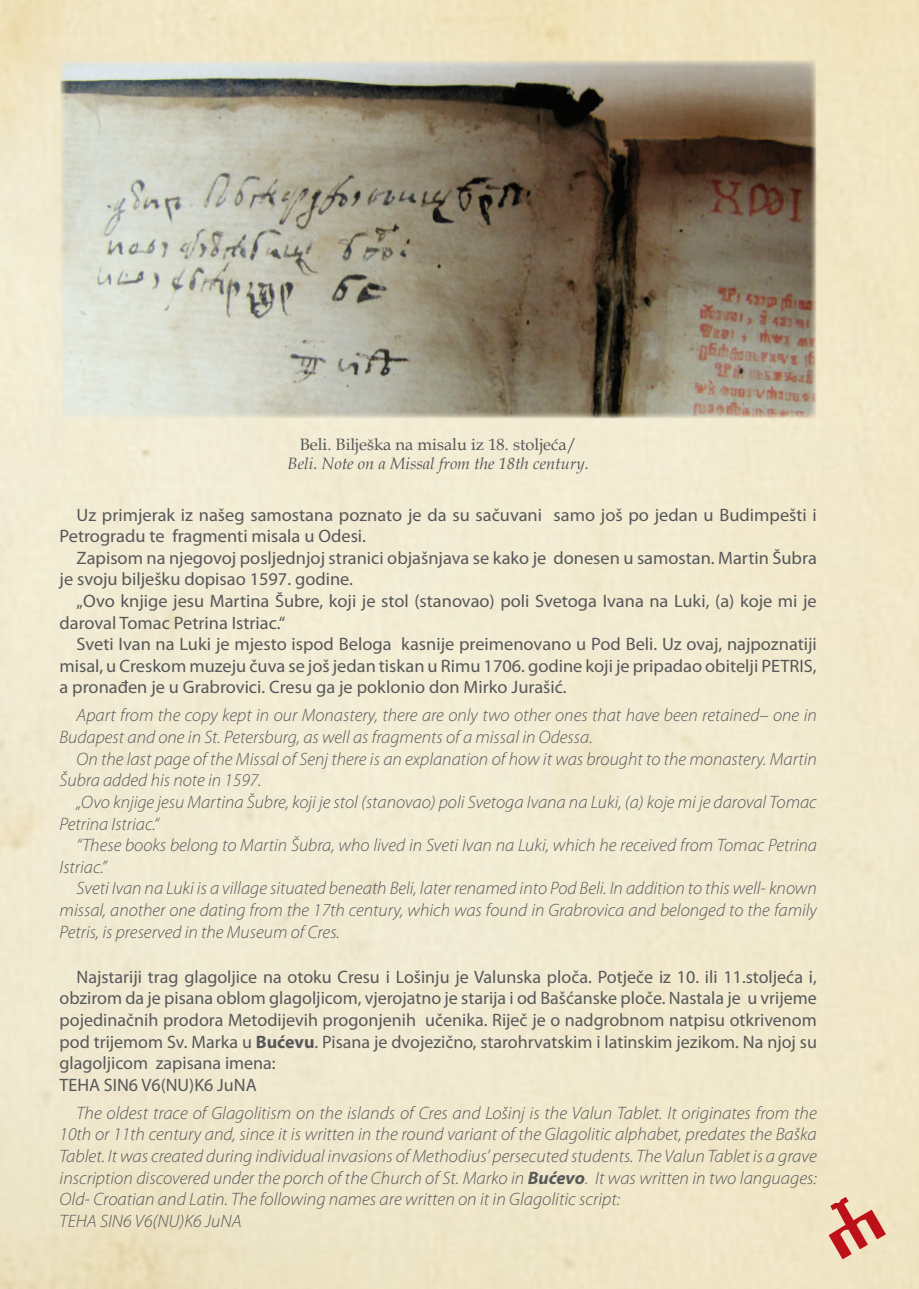
<style>
.page{position:relative;width:919px;height:1289px;background:#fff}
.page>*{position:absolute;margin:0;border:0;box-sizing:border-box;transform-origin:0 0}
.t1{font:italic 300 18px/21.6px "Myriad Pro";color:#57585a}
.t2{font:18px/21.6px "Myriad Pro";color:#57585a}
.t3{font:italic 16.5px "Book Antiqua";color:#57585a}
.t4{font:16.5px "Book Antiqua";color:#57585a}
.s1{font-weight:700}
</style>
<div class="page">
<img style="left:0;top:0;width:918px;height:1288px">
<img style="left:55px;top:55px;width:766px;height:369px">
<svg style="left:828px;top:1196px;width:57px;height:63px"></svg>
<p class="t4" style="left:300px;top:432px;width:278px">Beli. Bilješka na misalu iz 18. stoljeća/</p>
<p class="t3" style="left:287px;top:452px;width:302px">Beli. Note on a Missal from the 18th century.</p>
<p class="t2" style="left:60px;top:503px;width:758px;text-indent:17px">Uz primjerak iz našeg samostana poznato je da su sačuvani samo još po jedan u Budimpešti i<br>Petrogradu te fragmenti misala u Odesi.</p>
<p class="t2" style="left:60px;top:546px;width:758px;text-indent:17px">Zapisom na njegovoj posljednjoj stranici objašnjava se kako je donesen u samostan. Martin Šubra je svoju bilješku dopisao 1597. godine.</p>
<p class="t2" style="left:60px;top:590px;width:758px;text-indent:17px">„Ovo knjige jesu Martina Šubre, koji je stol (stanovao) poli Svetoga Ivana na Luki, (a) koje mi je daroval Tomac Petrina Istriac.“</p>
<p class="t2" style="left:60px;top:633px;width:758px;text-align:justify;text-indent:17px">Sveti Ivan na Luki je mjesto ispod Beloga kasnije preimenovano u Pod Beli. Uz ovaj, najpoznatiji misal, u Creskom muzeju čuva se još jedan tiskan u Rimu 1706. godine koji je pripadao obitelji PETRIS, a pronađen je u Grabrovici. Cresu ga je poklonio don Mirko Jurašić.</p>
<p class="t1" style="left:60px;top:705px;width:758px;text-indent:17px">Apart from the copy kept in our Monastery, there are only two other ones that have been retained– one in<br>Budapest and one in St. Petersburg, as well as fragments of a missal in Odessa.</p>
<p class="t1" style="left:60px;top:748px;width:758px;text-indent:17px">On the last page of the Missal of Senj there is an explanation of how it was brought to the monastery. Martin<br>Šubra added his note in 1597.</p>
<p class="t1" style="left:60px;top:791px;width:758px;text-indent:17px">„Ovo knjige jesu Martina Šubre, koji je stol (stanovao) poli Svetoga Ivana na Luki, (a) koje mi je daroval Tomac<br>Petrina Istriac.“</p>
<p class="t1" style="left:60px;top:834px;width:758px;text-indent:17px">“These books belong to Martin Šubra, who lived in Sveti Ivan na Luki, which he received from Tomac Petrina<br>Istriac.”</p>
<p class="t1" style="left:60px;top:878px;width:758px;text-align:justify;text-indent:17px">Sveti Ivan na Luki is a village situated beneath Beli, later renamed into Pod Beli. In addition to this well- known missal, another one dating from the 17th century, which was found in Grabrovica and belonged to the family Petris, is preserved in the Museum of Cres.</p>
<p class="t2" style="left:60px;top:965px;width:758px;text-indent:17px">Najstariji trag glagoljice na otoku Cresu i Lošinju je Valunska ploča. Potječe iz 10. ili 11.stoljeća i, obzirom da je pisana oblom glagoljicom, vjerojatno je starija i od Bašćanske ploče. Nastala je u vrijeme pojedinačnih prodora Metodijevih progonjenih učenika. Riječ je o nadgrobnom natpisu otkrivenom pod trijemom Sv. Marka u <span class="s1">Bućevu</span>. Pisana je dvojezično, starohrvatskim i latinskim jezikom. Na njoj su glagoljicom zapisana imena:<br>TEHA SIN6 V6(NU)K6 JuNA</p>
<p class="t1" style="left:60px;top:1102px;width:758px;text-indent:17px">The oldest trace of Glagolitism on the islands of Cres and Lošinj is the Valun Tablet. It originates from the 10th or 11th century and, since it is written in the round variant of the Glagolitic alphabet, predates the Baška Tablet. It was created during individual invasions of Methodius’ persecuted students. The Valun Tablet is a grave inscription discovered under the porch of the Church of St. Marko in <span class="s1">Bućevo</span>. It was written in two languages:<br>Old- Croatian and Latin. The following names are written on it in Glagolitic script:<br>TEHA SIN6 V6(NU)K6 JuNA</p>
</div>
